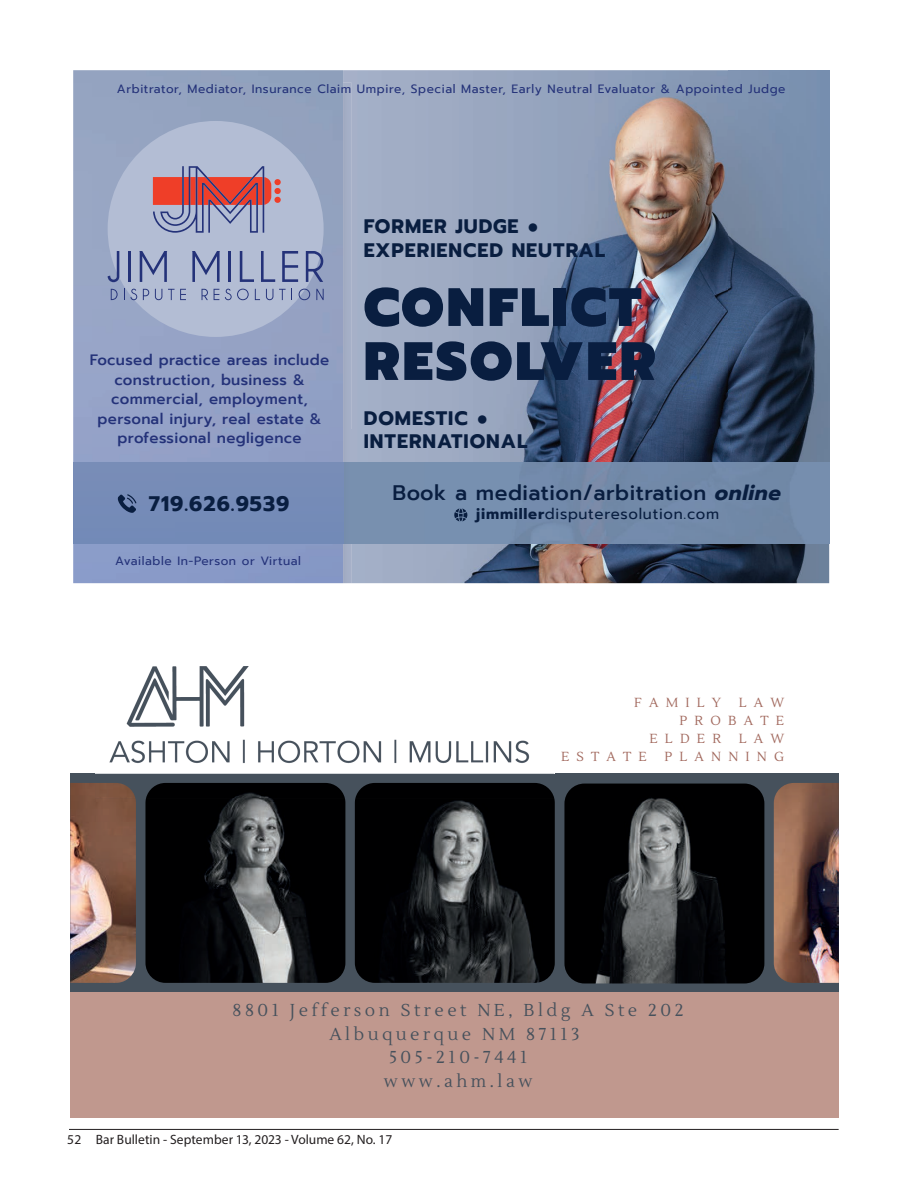
<style>
.page{position:relative;width:918px;height:1188px;background:#fff}
.page>*{position:absolute;margin:0;border:0;box-sizing:border-box;transform-origin:0 0}
.t1{font:900 54px/54px "Prompt";letter-spacing:.05em;color:#091e40}
.t2{font:500 21px "Prompt";letter-spacing:.025em;color:#091e40}
.t3{font:700 21px "Prompt";letter-spacing:.05em;color:#091e40}
.t4{font:700 19.5px/23.4px "Prompt";letter-spacing:.05em;color:#091e40}
.t5{font:17.25px/23.7px "Lustria";letter-spacing:.205em;color:#46515c;text-align:center}
.t6{font:500 15px/19.5px "Prompt";letter-spacing:.025em;color:#243279;text-align:center}
.t7{font:15px "Prompt";letter-spacing:.05em;color:#091e40}
.t8{font:13.5px "Myriad Pro";color:#231f20}
.t9{font:13.2px "Lustria";letter-spacing:.55em;color:#a2695e}
.t10{font:12px "Prompt";letter-spacing:.05em;color:#243279}
.s1{font-family:"Arial"}
.s2{font-weight:700;font-style:italic}
.s3{font-weight:700}
</style>
<div class="page">
<hr style="left:69px;top:1129px;width:770px;height:1px;background:#231f20">
<svg style="left:70px;top:774px;width:769px;height:218px;background:#4a5058"></svg>
<img style="left:355px;top:783px;width:200px;height:200px">
<img style="left:145px;top:798px;width:200px;height:185px">
<img style="left:564px;top:784px;width:200px;height:199px">
<img style="left:774px;top:783px;width:65px;height:200px">
<img style="left:70px;top:783px;width:55px;height:200px">
<img style="left:95px;top:666px;width:459px;height:132px">
<img style="left:95px;top:783px;width:40px;height:15px">
<div style="left:70px;top:992px;width:769px;height:126px;background:#c0988e"></div>
<img style="left:343px;top:70px;width:385px;height:359px">
<img style="left:728px;top:70px;width:101px;height:392px">
<img style="left:351px;top:429px;width:378px;height:33px">
<img style="left:351px;top:543px;width:478px;height:40px">
<div style="left:351px;top:462px;width:478px;height:81px;background:#748bad"></div>
<img style="left:343px;top:82px;width:8px;height:501px">
<img style="left:73px;top:70px;width:270px;height:513px">
<div style="left:108px;top:121px;width:216px;height:216px;background:#b3bdd4;border-radius:50%"></div>
<svg style="left:454px;top:509px;width:13px;height:12px"></svg>
<svg style="left:118px;top:494px;width:18px;height:19px"></svg>
<div style="left:274px;top:197px;width:7px;height:6px;background:#ef3e28;border-radius:3px"></div>
<div style="left:274px;top:188px;width:7px;height:6px;background:#ef3e28;border-radius:3px"></div>
<div style="left:274px;top:179px;width:7px;height:6px;background:#ef3e28;border-radius:3px"></div>
<svg style="left:153px;top:166px;width:118px;height:67px"></svg>
<svg style="left:111px;top:289px;width:7px;height:11px"></svg>
<svg style="left:124px;top:289px;width:13px;height:11px"></svg>
<svg style="left:143px;top:289px;width:6px;height:11px"></svg>
<svg style="left:155px;top:289px;width:7px;height:11px"></svg>
<svg style="left:168px;top:289px;width:18px;height:11px"></svg>
<svg style="left:202px;top:289px;width:6px;height:11px"></svg>
<svg style="left:214px;top:289px;width:5px;height:11px"></svg>
<svg style="left:225px;top:289px;width:24px;height:11px"></svg>
<svg style="left:255px;top:289px;width:5px;height:11px"></svg>
<svg style="left:266px;top:289px;width:7px;height:11px"></svg>
<svg style="left:279px;top:289px;width:13px;height:11px"></svg>
<svg style="left:299px;top:289px;width:11px;height:11px"></svg>
<svg style="left:316px;top:289px;width:8px;height:11px"></svg>
<svg style="left:108px;top:251px;width:11px;height:31px"></svg>
<hr style="left:128px;top:251px;width:3px;height:31px;background:#243279">
<svg style="left:139px;top:251px;width:28px;height:31px"></svg>
<svg style="left:192px;top:251px;width:28px;height:31px"></svg>
<hr style="left:229px;top:251px;width:2px;height:31px;background:#243279">
<svg style="left:240px;top:251px;width:14px;height:31px"></svg>
<svg style="left:261px;top:251px;width:14px;height:31px"></svg>
<svg style="left:282px;top:251px;width:16px;height:31px"></svg>
<svg style="left:306px;top:251px;width:17px;height:31px"></svg>
<p class="t10" style="left:117px;top:80px;width:670px">Arbitrator, Mediator, Insurance Claim Umpire, Special Master, Early Neutral Evaluator &amp; Appointed Judge</p>
<p class="t6" style="left:90px;top:350px;width:241px">Focused practice areas include construction, business &amp; commercial, employment, personal injury, real estate &amp; professional negligence</p>
<h2 class="t3" style="left:149px;top:488px;width:142px">719.626.9539</h2>
<p class="t10" style="left:115px;top:552px;width:187px">Available In-Person or Virtual</p>
<h3 class="t4" style="left:364px;top:215px;width:243px">FORMER JUDGE <span class="s1">●<br></span>EXPERIENCED NEUTRAL</h3>
<h1 class="t1" style="left:364px;top:280px;width:294px">CONFLICT<br>RESOLVER</h1>
<h3 class="t4" style="left:364px;top:406px;width:165px">DOMESTIC <span class="s1">●<br></span>INTERNATIONAL</h3>
<h2 class="t2" style="left:392px;top:477px;width:390px">Book a mediation/arbitration <span class="s2">online</span></h2>
<p class="t7" style="left:476px;top:503px;width:244px"><span class="s3">jimmiller</span>disputeresolution.com</p>
<p class="t9" style="left:634px;top:694px;width:89px">FAMILY</p>
<p class="t9" style="left:739px;top:694px;width:47px">LAW</p>
<p class="t9" style="left:680px;top:712px;width:106px">PROBATE</p>
<p class="t9" style="left:649px;top:731px;width:73px">ELDER</p>
<p class="t9" style="left:739px;top:731px;width:47px">LAW</p>
<p class="t9" style="left:561px;top:749px;width:87px">ESTATE</p>
<p class="t9" style="left:664px;top:749px;width:121px">PLANNING</p>
<p class="t5" style="left:233px;top:999px;width:453px">8801 Jefferson Street NE, Bldg A Ste 202<br>Albuquerque NM 87113<br>505-210-7441<br>www.ahm.law</p>
<p class="t8" style="left:67px;top:1131px;width:326px">52 Bar Bulletin - September 13, 2023 - Volume 62, No. 17</p>
</div>
